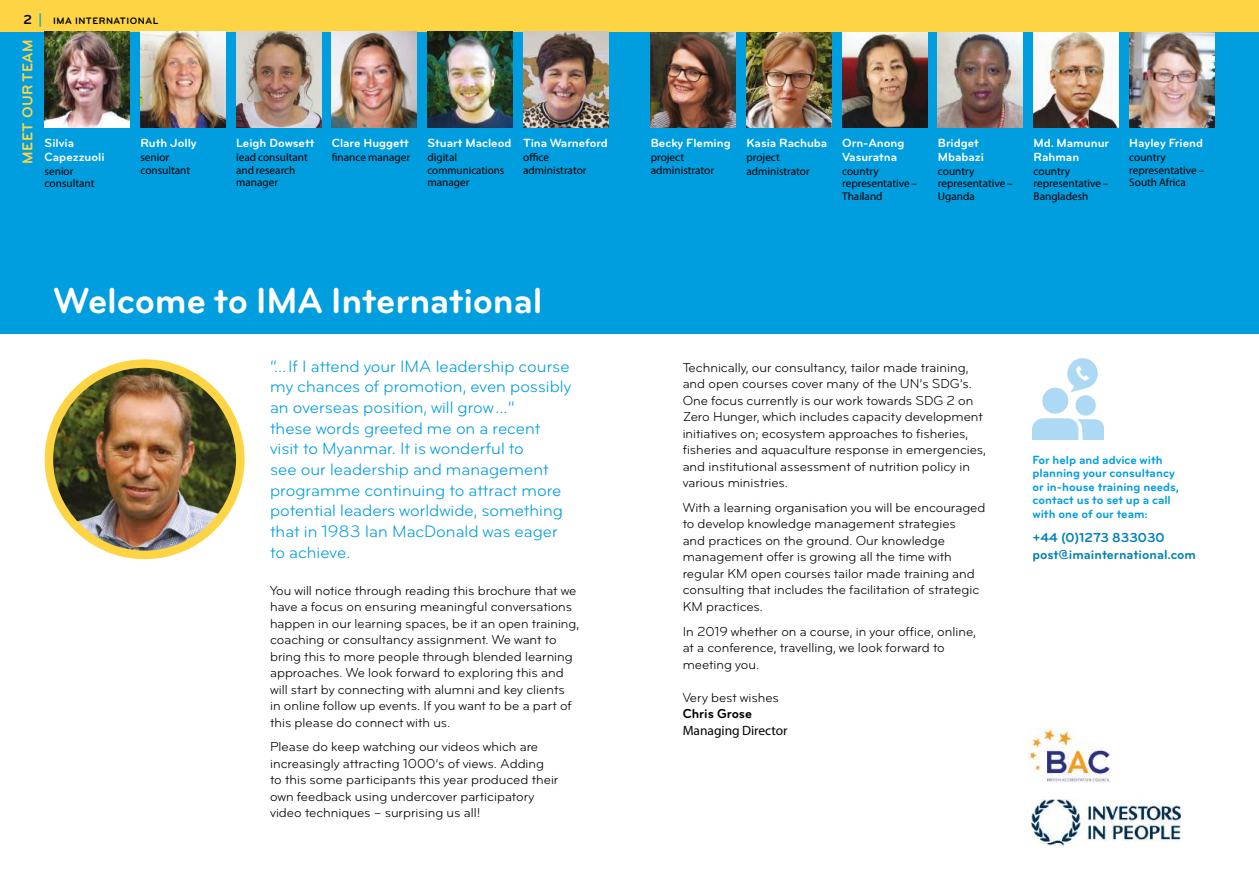
<style>
.page{position:relative;width:1259px;height:893px;background:#fff}
.page>*{position:absolute;margin:0;border:0;box-sizing:border-box;transform-origin:0 0}
.t1{font:700 37.5px "Bryant";letter-spacing:-.005em;color:#fff}
.t2{font:17.25px/20.7px "Bryant";color:#009ddf}
.t3{font:700 15px "Bryant";letter-spacing:.025em;color:#fdd444}
.t4{font:13.5px/16.5px "Bryant";color:#000}
.t5{font:700 13.5px/16.5px "Bryant";color:#0081b5}
.t6{font:13.5px "Myriad Pro";color:#000}
.t7{font:700 13.5px "Bryant";color:#000}
.t8{font:700 12.3px/13.5px "Bryant";color:#fff}
.t9{font:700 12.3px/13.5px "Bryant";color:#009ddf}
.t10{font:11.25px/12.3px "Myriad Pro";color:#000}
.t11{font:700 9.75px "Bryant";letter-spacing:.05em;color:#000}
.s1{font-size:13.5px}
.s2{font-size:15px;color:#009ddf}
</style>
<div class="page">
<div style="left:629px;top:32px;width:630px;height:302px;background:#009ddf"></div>
<img style="left:651px;top:32px;width:85px;height:96px">
<img style="left:746px;top:32px;width:85px;height:96px">
<img style="left:842px;top:32px;width:85px;height:96px">
<img style="left:938px;top:32px;width:85px;height:96px">
<img style="left:1033px;top:32px;width:85px;height:96px">
<img style="left:1129px;top:32px;width:85px;height:96px">
<div style="left:0;top:0;width:1259px;height:32px;background:#fdd444"></div>
<div style="left:0;top:32px;width:629px;height:302px;background:#009ddf"></div>
<img style="left:45px;top:32px;width:85px;height:96px">
<img style="left:140px;top:32px;width:85px;height:96px">
<img style="left:236px;top:32px;width:85px;height:96px">
<img style="left:523px;top:32px;width:85px;height:96px">
<img style="left:332px;top:32px;width:85px;height:96px">
<img style="left:49px;top:364px;width:191px;height:191px;border-radius:96px">
<div style="left:45px;top:359px;width:199px;height:200px;border:9px solid #fdd444;border-radius:50%"></div>
<img style="left:427px;top:32px;width:85px;height:96px">
<img style="left:1032px;top:358px;width:71px;height:81px">
<img style="left:1031px;top:799px;width:149px;height:47px">
<img style="left:1028px;top:728px;width:82px;height:54px">
<p class="t11" style="left:23px;top:14px;width:136px"><span class="s1">2</span> <span class="s2">|</span> IMA INTERNATIONAL</p>
<p class="t3" style="left:18px;top:164px;width:126px;rotate:-90deg">MEET OUR TEAM</p>
<p class="t8" style="left:45px;top:137px;width:62px">Silvia<br>Capezzuoli</p>
<p class="t10" style="left:45px;top:165px;width:51px">senior consultant</p>
<p class="t8" style="left:140px;top:137px;width:58px">Ruth Jolly</p>
<p class="t10" style="left:140px;top:151px;width:51px">senior consultant</p>
<p class="t8" style="left:236px;top:137px;width:80px">Leigh Dowsett</p>
<p class="t10" style="left:236px;top:151px;width:73px">lead consultant and research manager</p>
<p class="t8" style="left:332px;top:137px;width:79px">Clare Huggett</p>
<p class="t10" style="left:332px;top:151px;width:80px">finance manager</p>
<p class="t8" style="left:427px;top:137px;width:85px">Stuart Macleod</p>
<p class="t10" style="left:427px;top:151px;width:78px">digital communications manager</p>
<p class="t8" style="left:523px;top:137px;width:86px">Tina Warneford</p>
<p class="t10" style="left:523px;top:151px;width:65px">office administrator</p>
<h1 class="t1" style="left:53px;top:277px;width:491px">Welcome to IMA International</h1>
<p class="t2" style="left:270px;top:356px;width:302px">“…If I attend your IMA leadership course my chances of promotion, even possibly an overseas position, will grow…”<br>these words greeted me on a recent visit to Myanmar. It is wonderful to<br>see our leadership and management programme continuing to attract more potential leaders worldwide, something that in 1983 Ian MacDonald was eager to achieve.</p>
<p class="t4" style="left:270px;top:582px;width:310px">You will notice through reading this brochure that we have a focus on ensuring meaningful conversations happen in our learning spaces, be it an open training, coaching or consultancy assignment. We want to bring this to more people through blended learning approaches. We look forward to exploring this and will start by connecting with alumni and key clients<br>in online follow up events. If you want to be a part of this please do connect with us.</p>
<p class="t4" style="left:270px;top:739px;width:290px">Please do keep watching our videos which are increasingly attracting 1000’s of views. Adding to this some participants this year produced their own feedback using undercover participatory video techniques – surprising us all!</p>
<p class="t8" style="left:651px;top:137px;width:81px">Becky Fleming</p>
<p class="t10" style="left:651px;top:151px;width:65px">project administrator</p>
<p class="t8" style="left:746px;top:137px;width:82px">Kasia Rachuba</p>
<p class="t10" style="left:746px;top:151px;width:65px;line-height:13.5px">project administrator</p>
<p class="t8" style="left:842px;top:137px;width:64px">Orn-Anong<br>Vasuratna</p>
<p class="t10" style="left:842px;top:165px;width:77px">country representative –<br>Thailand</p>
<p class="t8" style="left:938px;top:137px;width:48px">Bridget<br>Mbabazi</p>
<p class="t10" style="left:938px;top:165px;width:77px">country representative –<br>Uganda</p>
<p class="t8" style="left:1033px;top:137px;width:77px">Md. Mamunur<br>Rahman</p>
<p class="t10" style="left:1033px;top:165px;width:77px">country representative –<br>Bangladesh</p>
<p class="t8" style="left:1129px;top:137px;width:75px">Hayley Friend</p>
<p class="t10" style="left:1129px;top:151px;width:77px">country representative –<br>South Africa</p>
<p class="t4" style="left:682px;top:359px;width:305px">Technically, our consultancy, tailor made training, and open courses cover many of the UN’s SDG’s.<br>One focus currently is our work towards SDG 2 on Zero Hunger, which includes capacity development initiatives on; ecosystem approaches to fisheries, fisheries and aquaculture response in emergencies, and institutional assessment of nutrition policy in various ministries.</p>
<p class="t4" style="left:682px;top:499px;width:304px">With a learning organisation you will be encouraged to develop knowledge management strategies<br>and practices on the ground. Our knowledge management offer is growing all the time with regular KM open courses tailor made training and consulting that includes the facilitation of strategic KM practices.</p>
<p class="t4" style="left:682px;top:623px;width:295px">In 2019 whether on a course, in your office, online, at a conference, travelling, we look forward to meeting you.</p>
<p class="t4" style="left:682px;top:689px;width:98px">Very best wishes</p>
<p class="t7" style="left:682px;top:705px;width:71px">Chris Grose</p>
<p class="t6" style="left:682px;top:722px;width:107px">Managing Director</p>
<p class="t9" style="left:1032px;top:453px;width:148px">For help and advice with planning your consultancy or in-house training needs, contact us to set up a call with one of our team:</p>
<p class="t5" style="left:1032px;top:530px;width:165px">+44 (0)1273 833030 post@imainternational.com</p>
</div>
